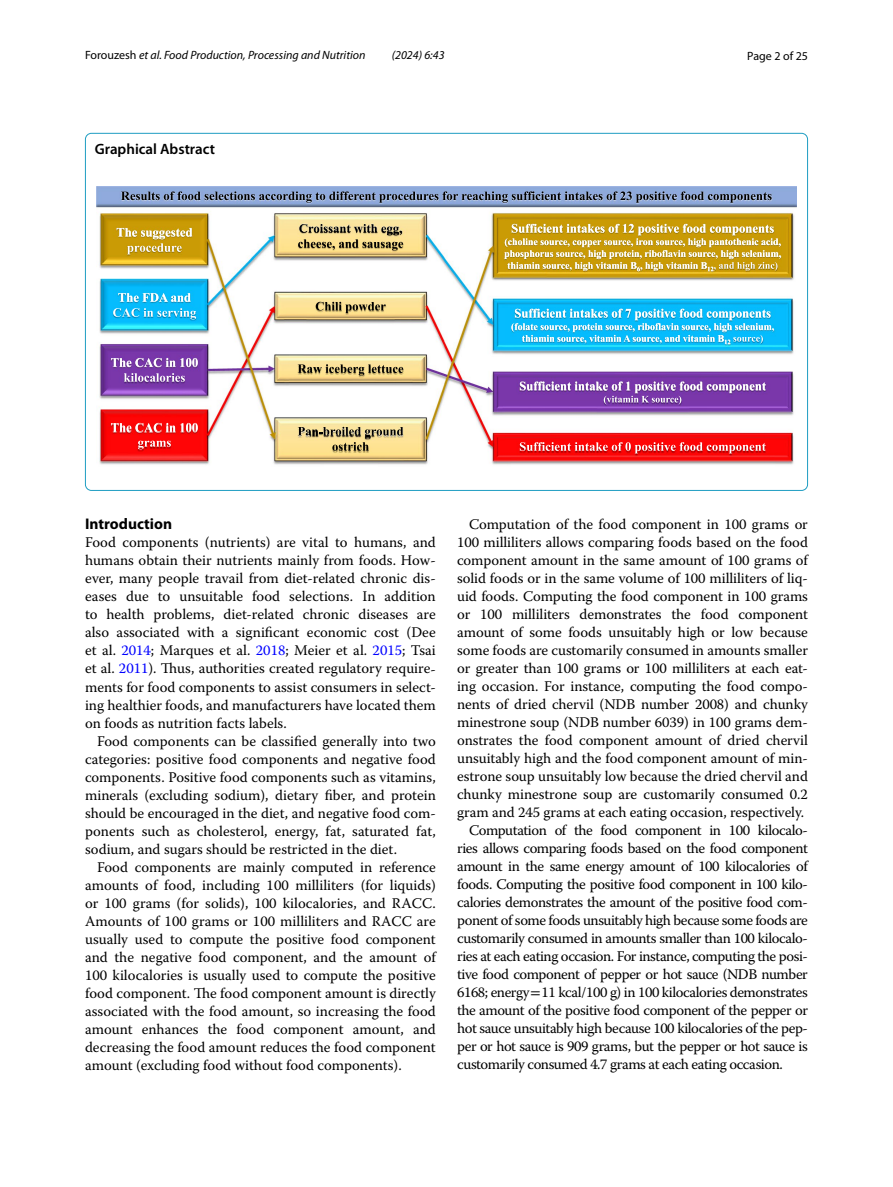
<style>
.page{position:relative;width:893px;height:1187px;background:#fff}
.page>*{position:absolute;margin:0;border:0;box-sizing:border-box;transform-origin:0 0}
.t1{font:700 15.45px "Myriad Pro";color:#000}
.t2{font:600 15px "Myriad Pro";color:#000}
.t3{font:14.7px/18px "Warnock Pro";letter-spacing:-.01em;color:#000;text-align:justify}
.t4{font:14.7px "Warnock Pro";letter-spacing:-.03em;color:#000}
.t5{font:italic 12px "Myriad Pro";color:#000}
.t6{font:12px "Myriad Pro";color:#000}
.s1{font-style:normal}
.s2{color:#00f}
.s3{font-family:"STIX"}
</style>
<div class="page">
<img style="left:96px;top:186px;width:701px;height:279px">
<svg style="left:121px;top:191px;width:651px;height:12px;background:#7486a7"></svg>
<svg style="left:298px;top:427px;width:105px;height:24px;background:#c5b279"></svg>
<svg style="left:316px;top:302px;width:70px;height:11px"></svg>
<svg style="left:298px;top:224px;width:105px;height:26px;background:#b9a770"></svg>
<svg style="left:511px;top:309px;width:263px;height:35px;background:#47c7f3"></svg>
<svg style="left:520px;top:381px;width:246px;height:23px;background:#8f5cb5"></svg>
<svg style="left:504px;top:224px;width:277px;height:47px;background:#d0b047"></svg>
<svg style="left:298px;top:364px;width:105px;height:11px"></svg>
<svg style="left:117px;top:228px;width:75px;height:26px;background:#d0ae42"></svg>
<svg style="left:118px;top:293px;width:73px;height:9px"></svg>
<svg style="left:113px;top:308px;width:83px;height:11px"></svg>
<svg style="left:111px;top:423px;width:87px;height:8px"></svg>
<svg style="left:138px;top:440px;width:33px;height:9px"></svg>
<svg style="left:111px;top:358px;width:87px;height:8px"></svg>
<svg style="left:124px;top:373px;width:61px;height:9px"></svg>
<svg style="left:520px;top:442px;width:246px;height:11px;background:#ee4748"></svg>
<p class="t5" style="left:85px;top:48px;width:282px"><span class="s1">Forouzesh</span> et al. Food Production, Processing and Nutrition</p>
<p class="t5" style="left:392px;top:48px;width:54px">(2024) 6:43</p>
<p class="t6" style="left:747px;top:48px;width:62px">Page 2 of 25</p>
<p class="t2" style="left:95px;top:139px;width:122px">Graphical Abstract</p>
<p class="t1" style="left:85px;top:514px;width:89px">Introduction</p>
<p class="t3" style="left:85px;top:533px;width:352px">Food components (nutrients) are vital to humans, and humans obtain their nutrients mainly from foods. How&shy;ever, many people travail from diet-related chronic dis&shy;eases due to unsuitable food selections. In addition to health problems, diet-related chronic diseases are also associated with a significant economic cost (Dee et al. <span class="s2">2014</span>; Marques et al. <span class="s2">2018</span>; Meier et al. <span class="s2">2015</span>; Tsai et al. <span class="s2">2011</span>). Thus, authorities created regulatory require&shy;ments for food components to assist consumers in select&shy;ing healthier foods, and manufacturers have located them on foods as nutrition facts labels.</p>
<p class="t3" style="left:85px;top:731px;width:352px;text-indent:12px">Food components can be classified generally into two categories: positive food components and negative food components. Positive food components such as vitamins, minerals (excluding sodium), dietary fiber, and protein should be encouraged in the diet, and negative food com&shy;ponents such as cholesterol, energy, fat, saturated fat, sodium, and sugars should be restricted in the diet.</p>
<p class="t3" style="left:85px;top:857px;width:352px;text-indent:12px">Food components are mainly computed in reference amounts of food, including 100 milliliters (for liquids) or 100 grams (for solids), 100 kilocalories, and RACC.<br>Amounts of 100 grams or 100 milliliters and RACC are usually used to compute the positive food component and the negative food component, and the amount of 100 kilocalories is usually used to compute the positive food component. The food component amount is directly associated with the food amount, so increasing the food amount enhances the food component amount, and decreasing the food amount reduces the food component amount (excluding food without food components).</p>
<p class="t3" style="left:469px;top:514px;width:340px">Computation of the food component in 100 grams or</p>
<p class="t3" style="left:457px;top:532px;width:352px">100 milliliters allows comparing foods based on the food</p>
<p class="t3" style="left:457px;top:550px;width:352px">component amount in the same amount of 100 grams of</p>
<p class="t3" style="left:457px;top:568px;width:352px">solid foods or in the same volume of 100 milliliters of liq-</p>
<p class="t3" style="left:457px;top:586px;width:352px">uid foods. Computing the food component in 100 grams</p>
<p class="t3" style="left:457px;top:604px;width:352px">or 100 milliliters demonstrates the food component</p>
<p class="t3" style="left:457px;top:622px;width:352px">amount of some foods unsuitably high or low because</p>
<p class="t3" style="left:457px;top:640px;width:352px">some foods are customarily consumed in amounts smaller</p>
<p class="t3" style="left:457px;top:658px;width:352px">or greater than 100 grams or 100 milliliters at each eat-</p>
<p class="t3" style="left:457px;top:676px;width:352px">ing occasion. For instance, computing the food compo-</p>
<p class="t3" style="left:457px;top:694px;width:352px">nents of dried chervil (NDB number 2008) and chunky</p>
<p class="t3" style="left:457px;top:712px;width:352px">minestrone soup (NDB number 6039) in 100 grams dem-</p>
<p class="t3" style="left:457px;top:730px;width:352px">onstrates the food component amount of dried chervil</p>
<p class="t3" style="left:457px;top:748px;width:352px">unsuitably high and the food component amount of min-</p>
<p class="t3" style="left:457px;top:766px;width:352px">estrone soup unsuitably low because the dried chervil and</p>
<p class="t3" style="left:457px;top:784px;width:352px">chunky minestrone soup are customarily consumed 0.2</p>
<p class="t3" style="left:457px;top:802px;width:349px">gram and 245 grams at each eating occasion, respectively.</p>
<p class="t4" style="left:469px;top:821px;width:340px">Computation of the food component in 100 kilocalo-</p>
<p class="t4" style="left:457px;top:839px;width:352px">ries allows comparing foods based on the food component</p>
<p class="t4" style="left:457px;top:857px;width:352px">amount in the same energy amount of 100 kilocalories of</p>
<p class="t4" style="left:457px;top:875px;width:352px">foods. Computing the positive food component in 100 kilo-</p>
<p class="t4" style="left:457px;top:893px;width:352px">calories demonstrates the amount of the positive food com-</p>
<p class="t4" style="left:457px;top:911px;width:352px">ponent of some foods unsuitably high because some foods are</p>
<p class="t4" style="left:457px;top:929px;width:352px">customarily consumed in amounts smaller than 100 kilocalo-</p>
<p class="t4" style="left:457px;top:947px;width:352px">ries at each eating occasion. For instance, computing the posi-</p>
<p class="t4" style="left:457px;top:965px;width:352px">tive food component of pepper or hot sauce (NDB number</p>
<p class="t4" style="left:457px;top:983px;width:352px">6168; energy<span class="s3">=</span>11 kcal/100 g) in 100 kilocalories demonstrates</p>
<p class="t4" style="left:457px;top:1001px;width:352px">the amount of the positive food component of the pepper or</p>
<p class="t4" style="left:457px;top:1019px;width:352px">hot sauce unsuitably high because 100 kilocalories of the pep-</p>
<p class="t4" style="left:457px;top:1037px;width:352px">per or hot sauce is 909 grams, but the pepper or hot sauce is</p>
<p class="t4" style="left:457px;top:1055px;width:327px">customarily consumed 4.7 grams at each eating occasion.</p>
</div>
